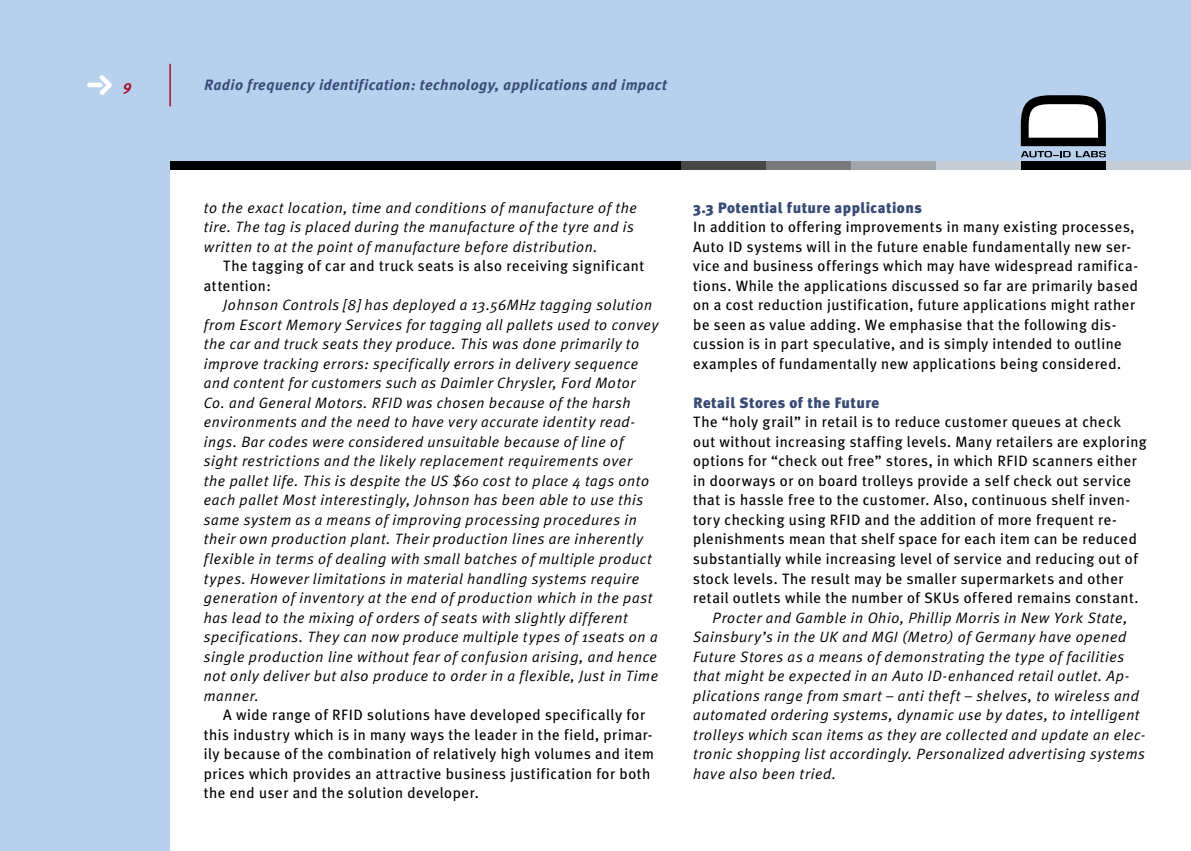
<style>
.page{position:relative;width:1191px;height:851px;background:#fff}
.page>*{position:absolute;margin:0;border:0;box-sizing:border-box;transform-origin:0 0}
.Fliesstext{font:italic 15px/19.5px "Meta Plus";letter-spacing:.04em;color:#000}
.Fliesstext_Anfang{font:15px/19.5px "Meta Plus";letter-spacing:.035em;color:#000}
.Fliesstext-2{font:15px/19.5px "Meta Plus";letter-spacing:.035em;color:#000}
.t1{font:italic 700 15px "Meta Plus";letter-spacing:.03em;color:#394b75}
.Headline_2{font:900 15px "Meta Plus";letter-spacing:.03em;color:#394b75}
.t2{font:italic 700 15px "Meta Plus";color:#a9122a}
</style>
<div class="page">
<div style="left:0;top:0;width:1191px;height:850px;background:#b6d0ee"></div>
<div style="left:170px;top:170px;width:1021px;height:680px;background:#fff"></div>
<svg style="left:100px;top:75px;width:12px;height:20px"></svg>
<hr style="left:87px;top:83px;width:16px;height:4px;background:#fff;border-radius:2px">
<div style="left:1020px;top:162px;width:85px;height:8px;background:#000"></div>
<div style="left:1105px;top:162px;width:86px;height:8px;background:#c6cdd4"></div>
<div style="left:935px;top:162px;width:85px;height:8px;background:#c6cdd4"></div>
<div style="left:850px;top:162px;width:85px;height:8px;background:#a2a5a9"></div>
<div style="left:765px;top:162px;width:85px;height:8px;background:#78797b"></div>
<div style="left:680px;top:162px;width:85px;height:8px;background:#464747"></div>
<div style="left:595px;top:162px;width:85px;height:8px;background:#000"></div>
<div style="left:170px;top:162px;width:425px;height:8px;background:#000"></div>
<svg style="left:1020px;top:95px;width:85px;height:62px;background:#8d9298"></svg>
<hr style="left:169px;top:64px;width:2px;height:42px;background:#a9122a">
<p class="t2" style="left:123px;top:77px;width:10px">9</p>
<p class="t1" style="left:204px;top:77px;width:464px">Radio frequency identification: technology, applications and impact</p>
<p class="Fliesstext" style="left:204px;top:197px;width:435px">to the exact location, time and conditions of manufacture of the tire. The tag is placed during the manufacture of the tyre and is written to at the point of manufacture before distribution.</p>
<p class="Fliesstext-2" style="left:204px;top:256px;width:442px;text-indent:20px">The tagging of car and truck seats is also receiving significant attention:</p>
<p class="Fliesstext" style="left:204px;top:295px;width:456px;text-indent:20px">Johnson Controls [8] has deployed a 13.56MHz tagging solution from Escort Memory Services for tagging all pallets used to convey the car and truck seats they produce. This was done primarily to improve tracking errors: specifically errors in delivery sequence and content for customers such as Daimler Chrysler, Ford Motor Co. and General Motors. RFID was chosen because of the harsh environments and the need to have very accurate identity read&shy;ings. Bar codes were considered unsuitable because of line of sight restrictions and the likely replacement requirements over<br>the pallet life. This is despite the US $60 cost to place 4 tags onto each pallet Most interestingly, Johnson has been able to use this same system as a means of improving processing procedures in their own production plant. Their production lines are inherently flexible in terms of dealing with small batches of multiple product types. However limitations in material handling systems require generation of inventory at the end of production which in the past has lead to the mixing of orders of seats with slightly different specifications. They can now produce multiple types of 1seats on a single production line without fear of confusion arising, and hence not only deliver but also produce to order in a flexible, Just in Time manner.</p>
<p class="Fliesstext-2" style="left:204px;top:705px;width:451px;text-indent:20px">A wide range of RFID solutions have developed specifically for this industry which is in many ways the leader in the field, primar&shy;ily because of the combination of relatively high volumes and item prices which provides an attractive business justification for both the end user and the solution developer.</p>
<p class="Headline_2" style="left:693px;top:199px;width:230px">3.3 Potential future applications</p>
<p class="Fliesstext_Anfang" style="left:693px;top:217px;width:446px">In addition to offering improvements in many existing processes, Auto ID systems will in the future enable fundamentally new ser&shy;vice and business offerings which may have widespread ramifica&shy;tions. While the applications discussed so far are primarily based on a cost reduction justification, future applications might rather be seen as value adding. We emphasise that the following dis&shy;cussion is in part speculative, and is simply intended to outline examples of fundamentally new applications being considered.</p>
<p class="Headline_2" style="left:693px;top:394px;width:188px">Retail Stores of the Future</p>
<p class="Fliesstext_Anfang" style="left:693px;top:412px;width:455px">The “holy grail” in retail is to reduce customer queues at check out without increasing staffing levels. Many retailers are exploring options for “check out free” stores, in which RFID scanners either in doorways or on board trolleys provide a self check out service that is hassle free to the customer. Also, continuous shelf inven&shy;tory checking using RFID and the addition of more frequent re&shy;plenishments mean that shelf space for each item can be reduced substantially while increasing level of service and reducing out of stock levels. The result may be smaller supermarkets and other retail outlets while the number of SKUs offered remains constant.</p>
<p class="Fliesstext" style="left:693px;top:607px;width:453px;text-indent:20px">Procter and Gamble in Ohio, Phillip Morris in New York State, Sainsbury’s in the UK and MGI (Metro) of Germany have opened Future Stores as a means of demonstrating the type of facilities that might be expected in an Auto ID-enhanced retail outlet. Ap&shy;plications range from smart – anti theft – shelves, to wireless and automated ordering systems, dynamic use by dates, to intelligent trolleys which scan items as they are collected and update an elec&shy;tronic shopping list accordingly. Personalized advertising systems have also been tried.</p>
</div>
